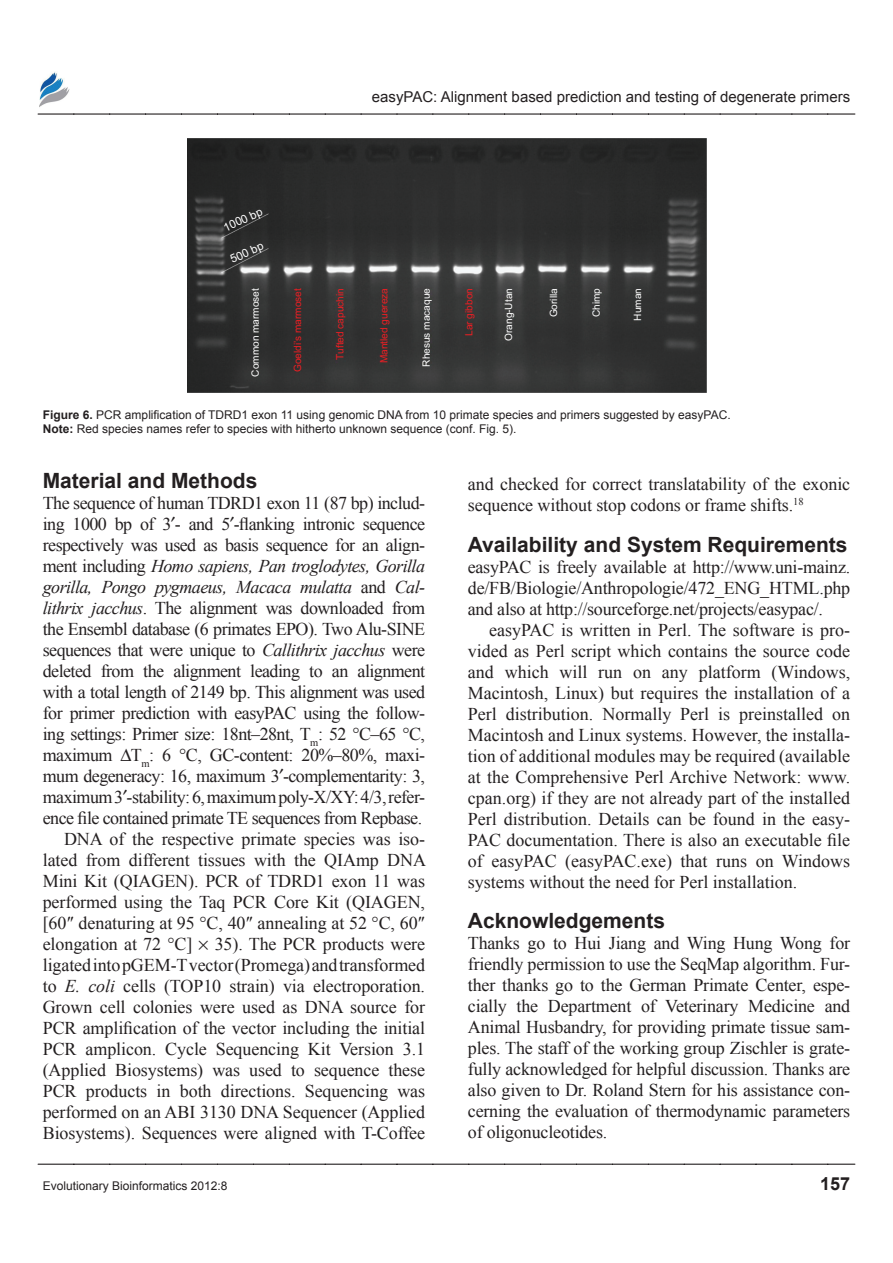
<style>
.page{position:relative;width:893px;height:1263px;background:#fff}
.page>*{position:absolute;margin:0;border:0;box-sizing:border-box;transform-origin:0 0}
.t1{font:700 21px "Arial";color:#231f20}
.t2{font:18px/21px "Times New Roman";letter-spacing:-.005em;color:#231f20;text-align:justify}
.t3{font:700 18px "Arial";color:#231f20}
.t4{font:15px "Arial";color:#231f20}
.t5{font:12px/13.5px "Arial";color:#231f20}
.t6{font:11.55px "Arial";color:#fff}
.t7{font:10.05px "Arial";color:#fff}
.t8{font:10.05px "Arial";color:#ee1e23}
.s1{font-weight:700}
.s2{font-style:italic}
</style>
<div class="page">
<svg style="left:38px;top:113px;width:817px;height:2px;background:#807e7e"></svg>
<svg style="left:38px;top:1163px;width:817px;height:2px;background:#807e7f"></svg>
<img style="left:40px;top:72px;width:30px;height:35px">
<img style="left:187px;top:139px;width:519px;height:253px">
<p class="t4" style="left:372px;top:87px;width:480px">easyPAC: Alignment based prediction and testing of degenerate primers</p>
<p class="t6" style="left:221px;top:222px;width:43px;rotate:-25deg">1000 bp</p>
<p class="t6" style="left:228px;top:254px;width:37px;rotate:-25deg">500 bp</p>
<p class="t7" style="left:250px;top:377px;width:90px;rotate:-90deg">Common marmoset</p>
<p class="t7" style="left:421px;top:367px;width:80px;rotate:-90deg">Rhesus macaque</p>
<p class="t8" style="left:463px;top:336px;width:49px;rotate:-90deg">Lar gibbon</p>
<p class="t8" style="left:292px;top:372px;width:86px;rotate:-90deg">Goeldi’s marmoset</p>
<p class="t7" style="left:503px;top:341px;width:54px;rotate:-90deg">Orang-Utan</p>
<p class="t7" style="left:548px;top:317px;width:31px;rotate:-90deg">Gorilla</p>
<p class="t7" style="left:591px;top:317px;width:31px;rotate:-90deg">Chimp</p>
<p class="t7" style="left:632px;top:321px;width:34px;rotate:-90deg">Human</p>
<p class="t5" style="left:43px;top:409px;width:689px"><span class="s1">Figure 6.</span> PCR amplification of TDRD1 exon 11 using genomic DNA from 10 primate species and primers suggested by easyPAC.<br><span class="s1">Note:</span> Red species names refer to species with hitherto unknown sequence (conf. Fig. 5).</p>
<p class="t8" style="left:378px;top:363px;width:77px;rotate:-90deg">Mantled guereza</p>
<p class="t8" style="left:334px;top:360px;width:73px;rotate:-90deg">Tufted capuchin</p>
<p class="t1" style="left:43px;top:467px;width:216px">Material and Methods</p>
<p class="t2" style="left:43px;top:492px;width:385px;text-align:right">The sequence of human TDRD1 exon 11 (87 bp) includ&shy;ing 1000 bp of 3 - and 5 -flanking intronic sequence respectively was used as basis sequence for an align&shy;ment including <span class="s2">Homo sapiens, Pan troglodytes, Gorilla gorilla, Pongo pygmaeus, Macaca mulatta</span> and <span class="s2">Cal&shy;lithrix jacchus</span>. The alignment was downloaded from the Ensembl database (6 primates EPO). Two Alu-SINE sequences that were unique to <span class="s2">Callithrix jacchus</span> were deleted from the alignment leading to an alignment with a total length of 2149 bp. This alignment was used for primer prediction with easyPAC using the follow&shy;ing settings: Primer size: 18nt–28nt, T<sub>m</sub>: 52 C–65 C, maximum ∆T<sub>m</sub>: 6 C, GC-content: 20%–80%, maxi&shy;mum degeneracy: 16, maximum 3 -complementarity: 3, maximum 3 -stability: 6, maximum poly-X/XY: 4/3, refer&shy;ence file contained primate TE sequences from Repbase.<br>DNA of the respective primate species was iso&shy;lated from different tissues with the QIAmp DNA Mini Kit (QIAGEN). PCR of TDRD1 exon 11 was performed using the Taq PCR Core Kit (QIAGEN, [60″ denaturing at 95 C, 40″ annealing at 52 C, 60″ elongation at 72 C] 35). The PCR products were ligated into pGEM-T vector (Promega) and transformed to <span class="s2">E. coli</span> cells (TOP10 strain) via electroporation.<br>Grown cell colonies were used as DNA source for PCR amplification of the vector including the initial PCR amplicon. Cycle Sequencing Kit Version 3.1 (Applied Biosystems) was used to sequence these PCR products in both directions. Sequencing was performed on an ABI 3130 DNA Sequencer (Applied Biosystems). Sequences were aligned with T-Coffee</p>
<p class="t2" style="left:468px;top:474px;width:384px">and checked for correct translatability of the exonic sequence without stop codons or frame shifts.<sup>18</sup></p>
<p class="t1" style="left:468px;top:531px;width:381px">Availability and System Requirements</p>
<p class="t2" style="left:468px;top:556px;width:384px">easyPAC is freely available at http://www.uni-mainz. de/FB/Biologie/Anthropologie/472_ENG_HTML.php and also at http://sourceforge.net/projects/easypac/.</p>
<p class="t2" style="left:468px;top:619px;width:384px;text-indent:21px">easyPAC is written in Perl. The software is pro&shy;vided as Perl script which contains the source code and which will run on any platform (Windows, Macintosh, Linux) but requires the installation of a Perl distribution. Normally Perl is preinstalled on Macintosh and Linux systems. However, the installa&shy;tion of additional modules may be required (available at the Comprehensive Perl Archive Network: www. cpan.org) if they are not already part of the installed Perl distribution. Details can be found in the easy-PAC documentation. There is also an executable file of easyPAC (easyPAC.exe) that runs on Windows systems without the need for Perl installation.</p>
<p class="t1" style="left:468px;top:907px;width:199px">Acknowledgements</p>
<p class="t2" style="left:468px;top:932px;width:384px">Thanks go to Hui Jiang and Wing Hung Wong for friendly permission to use the SeqMap algorithm. Fur&shy;ther thanks go to the German Primate Center, espe&shy;cially the Department of Veterinary Medicine and Animal Husbandry, for providing primate tissue sam&shy;ples. The staff of the working group Zischler is grate&shy;fully acknowledged for helpful discussion. Thanks are also given to Dr. Roland Stern for his assistance con&shy;cerning the evaluation of thermodynamic parameters of oligonucleotides.</p>
<p class="t5" style="left:43px;top:1179px;width:186px">Evolutionary Bioinformatics 2012:8</p>
<p class="t3" style="left:820px;top:1171px;width:32px">157</p>
</div>
